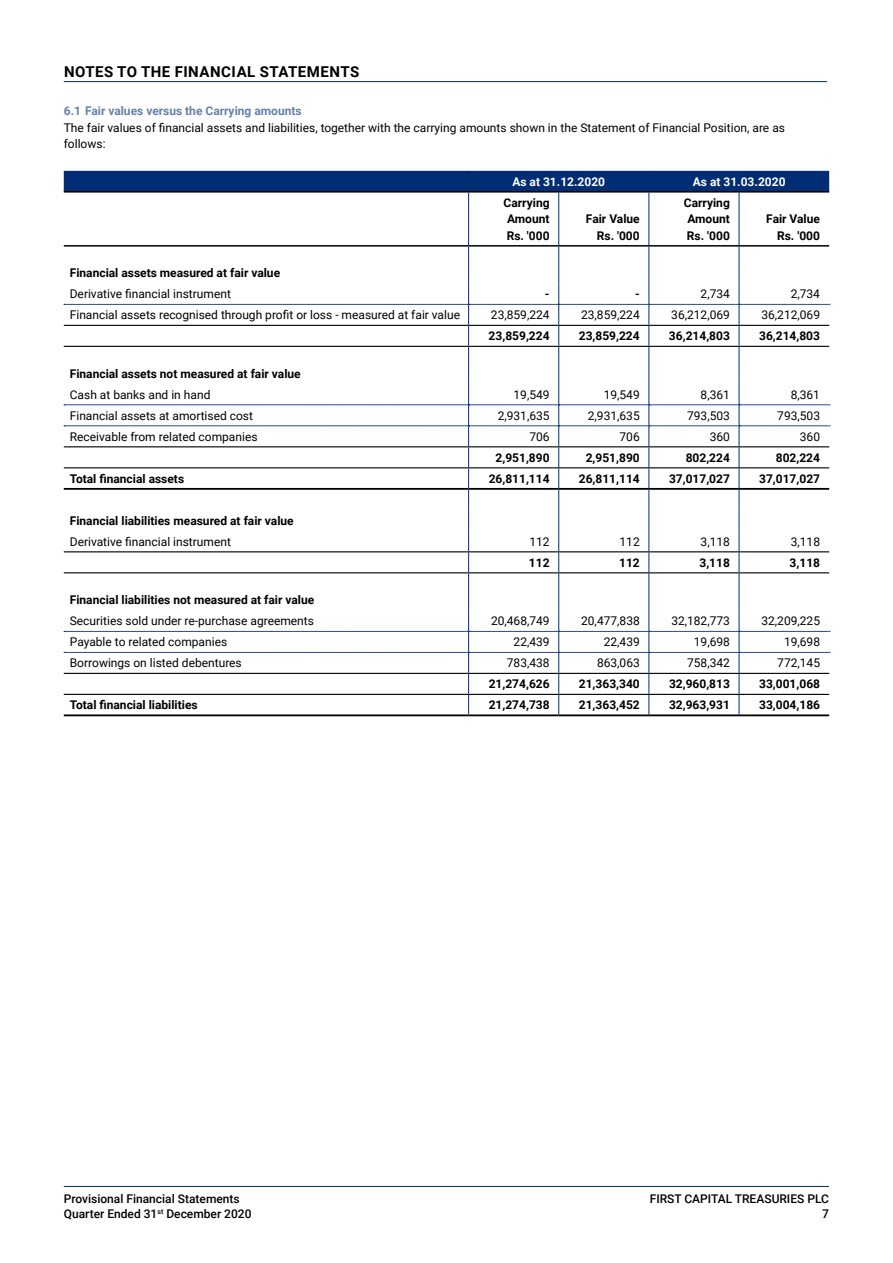
<style>
.page{position:relative;width:893px;height:1263px;background:#fff}
.page>*{position:absolute;margin:0;border:0;box-sizing:border-box;transform-origin:0 0}
.t1{font:700 15px "Roboto";letter-spacing:.035em;color:#000}
.t2{font:12px/16.5px "Roboto";color:#000}
.t3{font:700 12px/16.5px "Roboto";color:#000;text-align:justify}
.t4{font:500 12px "Roboto";color:#000}
.t5{font:700 12px "Roboto";color:#6681ab}
.t6{font:700 12px "Roboto";color:#fff}
</style>
<div class="page">
<hr style="left:64px;top:1186px;width:765px;height:1px;background:#002d74">
<hr style="left:64px;top:81px;width:763px;height:1px;background:#002d74">
<div style="left:64px;top:171px;width:765px;height:20px;background:#002d74"></div>
<hr style="left:468px;top:193px;width:1px;height:52px;background:#002d74">
<hr style="left:558px;top:193px;width:1px;height:52px;background:#002d74">
<hr style="left:649px;top:193px;width:1px;height:52px;background:#002d74">
<hr style="left:739px;top:193px;width:1px;height:52px;background:#002d74">
<hr style="left:468px;top:247px;width:1px;height:36px;background:#002d74">
<hr style="left:558px;top:247px;width:1px;height:36px;background:#002d74">
<hr style="left:649px;top:247px;width:1px;height:36px;background:#002d74">
<hr style="left:739px;top:247px;width:1px;height:36px;background:#002d74">
<hr style="left:468px;top:347px;width:1px;height:37px;background:#002d74">
<hr style="left:558px;top:347px;width:1px;height:37px;background:#002d74">
<hr style="left:649px;top:347px;width:1px;height:37px;background:#002d74">
<hr style="left:739px;top:347px;width:1px;height:37px;background:#002d74">
<hr style="left:468px;top:573px;width:1px;height:37px;background:#002d74">
<hr style="left:558px;top:573px;width:1px;height:37px;background:#002d74">
<hr style="left:649px;top:573px;width:1px;height:37px;background:#002d74">
<hr style="left:739px;top:573px;width:1px;height:37px;background:#002d74">
<hr style="left:64px;top:191px;width:405px;height:2px;background:#000">
<hr style="left:469px;top:191px;width:90px;height:2px;background:#000">
<hr style="left:559px;top:191px;width:90px;height:2px;background:#000">
<hr style="left:649px;top:191px;width:90px;height:2px;background:#000">
<hr style="left:739px;top:191px;width:90px;height:2px;background:#000">
<hr style="left:64px;top:245px;width:405px;height:2px;background:#000">
<hr style="left:469px;top:245px;width:90px;height:2px;background:#000">
<hr style="left:559px;top:245px;width:90px;height:2px;background:#000">
<hr style="left:649px;top:245px;width:90px;height:2px;background:#000">
<hr style="left:739px;top:245px;width:90px;height:2px;background:#000">
<svg style="left:64px;top:283px;width:766px;height:63px"></svg>
<hr style="left:64px;top:346px;width:405px;height:1px;background:#000">
<hr style="left:469px;top:346px;width:90px;height:1px;background:#000">
<hr style="left:559px;top:346px;width:90px;height:1px;background:#000">
<hr style="left:649px;top:346px;width:90px;height:1px;background:#000">
<hr style="left:739px;top:346px;width:90px;height:1px;background:#000">
<hr style="left:64px;top:572px;width:405px;height:1px;background:#000">
<hr style="left:469px;top:572px;width:90px;height:1px;background:#000">
<hr style="left:559px;top:572px;width:90px;height:1px;background:#000">
<hr style="left:649px;top:572px;width:90px;height:1px;background:#000">
<hr style="left:739px;top:572px;width:90px;height:1px;background:#000">
<svg style="left:64px;top:384px;width:766px;height:188px"></svg>
<svg style="left:64px;top:610px;width:766px;height:104px"></svg>
<hr style="left:64px;top:467px;width:405px;height:1px;background:#000">
<hr style="left:469px;top:467px;width:90px;height:1px;background:#000">
<hr style="left:559px;top:467px;width:90px;height:1px;background:#000">
<hr style="left:649px;top:467px;width:90px;height:1px;background:#000">
<hr style="left:739px;top:467px;width:90px;height:1px;background:#000">
<hr style="left:64px;top:694px;width:405px;height:1px;background:#000">
<hr style="left:469px;top:694px;width:90px;height:1px;background:#000">
<hr style="left:559px;top:694px;width:90px;height:1px;background:#000">
<hr style="left:649px;top:694px;width:90px;height:1px;background:#000">
<hr style="left:739px;top:694px;width:90px;height:1px;background:#000">
<hr style="left:64px;top:488px;width:405px;height:2px;background:#000">
<hr style="left:469px;top:488px;width:90px;height:2px;background:#000">
<hr style="left:559px;top:488px;width:90px;height:2px;background:#000">
<hr style="left:649px;top:488px;width:90px;height:2px;background:#000">
<hr style="left:739px;top:488px;width:90px;height:2px;background:#000">
<hr style="left:64px;top:714px;width:405px;height:2px;background:#000">
<hr style="left:469px;top:714px;width:90px;height:2px;background:#000">
<hr style="left:559px;top:714px;width:90px;height:2px;background:#000">
<hr style="left:649px;top:714px;width:90px;height:2px;background:#000">
<hr style="left:739px;top:714px;width:90px;height:2px;background:#000">
<p class="t1" style="left:64px;top:61px;width:297px">NOTES TO THE FINANCIAL STATEMENTS</p>
<p class="t5" style="left:64px;top:103px;width:239px">6.1 Fair values versus the Carrying amounts</p>
<p class="t2" style="left:64px;top:119px;width:723px">The fair values of financial assets and liabilities, together with the carrying amounts shown in the Statement of Financial Position, are as follows:</p>
<p class="t6" style="left:512px;top:173px;width:94px">As at 31.12.2020</p>
<p class="t6" style="left:693px;top:173px;width:94px">As at 31.03.2020</p>
<p class="t3" style="left:504px;top:194px;width:47px">Carrying Amount Rs. '000</p>
<p class="t3" style="left:684px;top:194px;width:47px">Carrying Amount Rs. '000</p>
<p class="t3" style="left:586px;top:210px;width:55px;text-align:right">Fair Value<br>Rs. '000</p>
<p class="t3" style="left:766px;top:210px;width:55px;text-align:right">Fair Value<br>Rs. '000</p>
<p class="t3" style="left:70px;top:264px;width:212px">Financial assets measured at fair value</p>
<p class="t2" style="left:70px;top:285px;width:163px">Derivative financial instrument</p>
<p class="t3" style="left:545px;top:285px;width:6px">-</p>
<p class="t3" style="left:635px;top:285px;width:6px">-</p>
<p class="t2" style="left:701px;top:285px;width:31px">2,734</p>
<p class="t2" style="left:791px;top:285px;width:31px">2,734</p>
<p class="t2" style="left:70px;top:306px;width:392px">Financial assets recognised through profit or loss - measured at fair value</p>
<p class="t2" style="left:491px;top:306px;width:60px">23,859,224</p>
<p class="t2" style="left:581px;top:306px;width:60px">23,859,224</p>
<p class="t2" style="left:671px;top:306px;width:60px">36,212,069</p>
<p class="t2" style="left:761px;top:306px;width:60px">36,212,069</p>
<p class="t3" style="left:489px;top:327px;width:62px">23,859,224</p>
<p class="t3" style="left:579px;top:327px;width:62px">23,859,224</p>
<p class="t3" style="left:669px;top:327px;width:62px">36,214,803</p>
<p class="t3" style="left:759px;top:327px;width:62px">36,214,803</p>
<p class="t3" style="left:70px;top:365px;width:232px">Financial assets not measured at fair value</p>
<p class="t2" style="left:70px;top:386px;width:142px">Cash at banks and in hand</p>
<p class="t2" style="left:514px;top:386px;width:38px">19,549</p>
<p class="t2" style="left:604px;top:386px;width:38px">19,549</p>
<p class="t2" style="left:701px;top:386px;width:31px">8,361</p>
<p class="t2" style="left:791px;top:386px;width:31px">8,361</p>
<p class="t2" style="left:70px;top:407px;width:185px">Financial assets at amortised cost</p>
<p class="t2" style="left:498px;top:407px;width:53px">2,931,635</p>
<p class="t2" style="left:588px;top:407px;width:53px">2,931,635</p>
<p class="t2" style="left:687px;top:407px;width:44px">793,503</p>
<p class="t2" style="left:777px;top:407px;width:44px">793,503</p>
<p class="t2" style="left:70px;top:428px;width:189px">Receivable from related companies</p>
<p class="t2" style="left:529px;top:428px;width:22px">706</p>
<p class="t2" style="left:620px;top:428px;width:22px">706</p>
<p class="t2" style="left:710px;top:428px;width:22px">360</p>
<p class="t2" style="left:800px;top:428px;width:22px">360</p>
<p class="t3" style="left:496px;top:449px;width:56px">2,951,890</p>
<p class="t3" style="left:586px;top:449px;width:56px">2,951,890</p>
<p class="t3" style="left:686px;top:449px;width:46px">802,224</p>
<p class="t3" style="left:776px;top:449px;width:46px">802,224</p>
<p class="t3" style="left:70px;top:470px;width:116px">Total financial assets</p>
<p class="t3" style="left:489px;top:470px;width:62px">26,811,114</p>
<p class="t3" style="left:579px;top:470px;width:62px">26,811,114</p>
<p class="t3" style="left:669px;top:470px;width:62px">37,017,027</p>
<p class="t3" style="left:759px;top:470px;width:62px">37,017,027</p>
<p class="t3" style="left:70px;top:512px;width:225px">Financial liabilities measured at fair value</p>
<p class="t2" style="left:70px;top:533px;width:163px">Derivative financial instrument</p>
<p class="t2" style="left:529px;top:533px;width:22px">112</p>
<p class="t2" style="left:620px;top:533px;width:22px">112</p>
<p class="t2" style="left:701px;top:533px;width:31px">3,118</p>
<p class="t2" style="left:791px;top:533px;width:31px">3,118</p>
<p class="t3" style="left:529px;top:554px;width:22px">112</p>
<p class="t3" style="left:619px;top:554px;width:22px">112</p>
<p class="t3" style="left:699px;top:554px;width:32px">3,118</p>
<p class="t3" style="left:790px;top:554px;width:32px">3,118</p>
<p class="t3" style="left:70px;top:591px;width:246px">Financial liabilities not measured at fair value</p>
<p class="t2" style="left:70px;top:612px;width:246px">Securities sold under re-purchase agreements</p>
<p class="t2" style="left:491px;top:612px;width:60px">20,468,749</p>
<p class="t2" style="left:581px;top:612px;width:60px">20,477,838</p>
<p class="t2" style="left:671px;top:612px;width:60px">32,182,773</p>
<p class="t2" style="left:761px;top:612px;width:60px">32,209,225</p>
<p class="t2" style="left:70px;top:633px;width:159px">Payable to related companies</p>
<p class="t2" style="left:514px;top:633px;width:38px">22,439</p>
<p class="t2" style="left:604px;top:633px;width:38px">22,439</p>
<p class="t2" style="left:694px;top:633px;width:38px">19,698</p>
<p class="t2" style="left:784px;top:633px;width:38px">19,698</p>
<p class="t2" style="left:70px;top:654px;width:173px">Borrowings on listed debentures</p>
<p class="t2" style="left:507px;top:654px;width:44px">783,438</p>
<p class="t2" style="left:597px;top:654px;width:44px">863,063</p>
<p class="t2" style="left:687px;top:654px;width:44px">758,342</p>
<p class="t2" style="left:777px;top:654px;width:44px">772,145</p>
<p class="t3" style="left:489px;top:675px;width:62px">21,274,626</p>
<p class="t3" style="left:579px;top:675px;width:62px">21,363,340</p>
<p class="t3" style="left:669px;top:675px;width:62px">32,960,813</p>
<p class="t3" style="left:759px;top:675px;width:62px">33,001,068</p>
<p class="t3" style="left:70px;top:696px;width:129px">Total financial liabilities</p>
<p class="t3" style="left:489px;top:696px;width:62px">21,274,738</p>
<p class="t3" style="left:579px;top:696px;width:62px">21,363,452</p>
<p class="t3" style="left:669px;top:696px;width:62px">32,963,931</p>
<p class="t3" style="left:759px;top:696px;width:62px">33,004,186</p>
<p class="t4" style="left:64px;top:1191px;width:177px">Provisional Financial Statements</p>
<p class="t4" style="left:650px;top:1191px;width:181px">FIRST CAPITAL TREASURIES PLC</p>
<p class="t4" style="left:64px;top:1206px;width:189px">Quarter Ended 31<sup>st</sup> December 2020</p>
<p class="t4" style="left:822px;top:1206px;width:8px">7</p>
</div>
